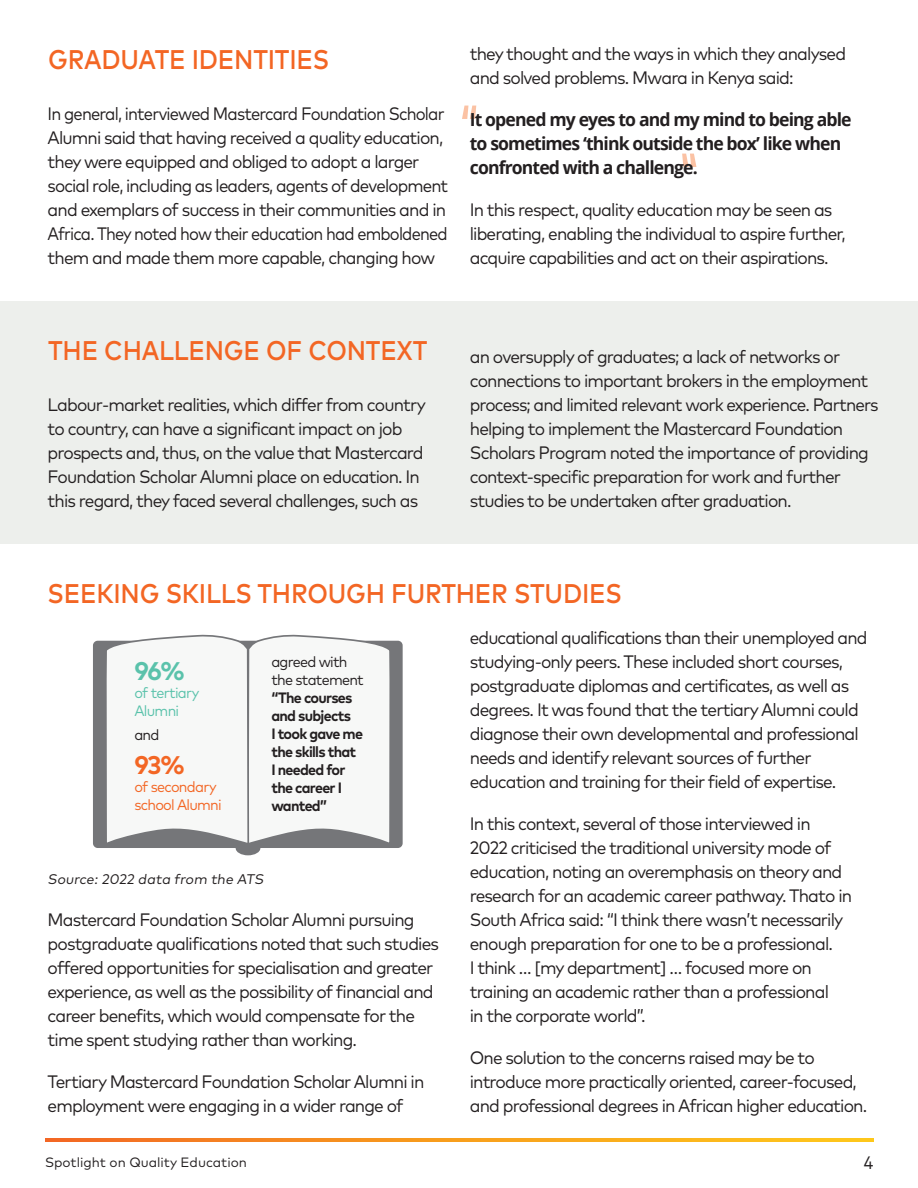
<style>
.page{position:relative;width:918px;height:1188px;background:#fff}
.page>*{position:absolute;margin:0;border:0;box-sizing:border-box;transform-origin:0 0}
.t1{font:500 27px "Mark Pro";letter-spacing:-.01em;color:#f36624;scale:.9 1}
.t2{font:700 25.5px "Mark Pro";color:#5ac2ab;scale:.96 1}
.t3{font:700 25.5px "Mark Pro";color:#f36624;scale:.96 1}
.t4{font:18px/24px "Mark Pro";letter-spacing:-.05em;color:#231f20;scale:.96 1}
.t5{font:18px/24px "Mark Pro";letter-spacing:-.05em;color:#231f20;scale:.92 1}
.t6{font:18px/24px "Mark Pro";letter-spacing:-.05em;color:#231f20;scale:.95 1}
.t7{font:700 18px/24px "Open Sans";letter-spacing:-.05em;color:#231f20}
.t8{font:18px "Mark Pro";letter-spacing:-.05em;color:#231f20;scale:.93 1}
.t9{font:700 15px/18px "Mark Pro";letter-spacing:-.05em;color:#231f20;scale:.96 1}
.t10{font:15px/18px "Mark Pro";letter-spacing:-.05em;color:#231f20;scale:.96 1}
.t11{font:15px/18px "Mark Pro";letter-spacing:-.05em;color:#f36624;scale:.96 1}
.t12{font:15px/18px "Mark Pro";letter-spacing:-.05em;color:#5ac2ab;scale:.96 1}
.t13{font:13.95px "Mark Pro";color:#231f20}
.t14{font:13.5px "Mark Pro";color:#231f20}
</style>
<div class="page">
<svg style="left:462px;top:106px;width:14px;height:13px"></svg>
<svg style="left:682px;top:154px;width:14px;height:13px"></svg>
<div style="left:93px;top:641px;width:310px;height:207px;background:#757679;border-radius:5px"></div>
<div style="left:0;top:301px;width:918px;height:243px;background:#edefec"></div>
<svg style="left:250px;top:635px;width:141px;height:208px;background:#eeefee"></svg>
<svg style="left:104px;top:635px;width:146px;height:507px"></svg>
<svg style="left:45px;top:1138px;width:828px;height:3px;background:#f89b1e"></svg>
<h1 class="t1" style="left:48px;top:39px;width:314px">GRADUATE IDENTITIES</h1>
<p class="t5" style="left:48px;top:101px;width:437px">In general, interviewed Mastercard Foundation Scholar Alumni said that having received a quality education, they were equipped and obliged to adopt a larger social role, including as leaders, agents of development and exemplars of success in their communities and in Africa. They noted how their education had emboldened them and made them more capable, changing how</p>
<p class="t4" style="left:470px;top:41px;width:393px">they thought and the ways in which they analysed and solved problems. Mwara in Kenya said:</p>
<p class="t7" style="left:470px;top:107px;width:383px">It opened my eyes to and my mind to being able to sometimes ‘think outside the box’ like when confronted with a challenge.</p>
<p class="t4" style="left:470px;top:197px;width:393px">In this respect, quality education may be seen as liberating, enabling the individual to aspire further, acquire capabilities and act on their aspirations.</p>
<h1 class="t1" style="left:48px;top:330px;width:423px">THE CHALLENGE OF CONTEXT</h1>
<p class="t4" style="left:48px;top:391px;width:396px">Labour-market realities, which differ from country to country, can have a significant impact on job prospects and, thus, on the value that Mastercard Foundation Scholar Alumni place on education. In this regard, they faced several challenges, such as</p>
<p class="t4" style="left:470px;top:344px;width:427px">an oversupply of graduates; a lack of networks or connections to important brokers in the employment process; and limited relevant work experience. Partners helping to implement the Mastercard Foundation Scholars Program noted the importance of providing context-specific preparation for work and further studies to be undertaken after graduation.</p>
<h1 class="t1" style="left:48px;top:573px;width:640px">SEEKING SKILLS THROUGH FURTHER STUDIES</h1>
<h2 class="t2" style="left:134px;top:651px;width:54px">96%</h2>
<p class="t12" style="left:134px;top:682px;width:69px">of tertiary<br>Alumni</p>
<p class="t10" style="left:134px;top:725px;width:28px">and</p>
<h2 class="t3" style="left:134px;top:746px;width:54px">93%</h2>
<p class="t11" style="left:134px;top:777px;width:93px">of secondary school Alumni</p>
<p class="t10" style="left:271px;top:652px;width:98px">agreed with the statement</p>
<p class="t9" style="left:271px;top:688px;width:97px">“The courses and subjects<br>I took gave me the skills that<br>I needed for the career I wanted”</p>
<p class="t13" style="left:48px;top:868px;width:220px">Source: 2022 data from the ATS</p>
<p class="t4" style="left:48px;top:906px;width:409px">Mastercard Foundation Scholar Alumni pursuing postgraduate qualifications noted that such studies offered opportunities for specialisation and greater experience, as well as the possibility of financial and career benefits, which would compensate for the time spent studying rather than working.</p>
<p class="t4" style="left:48px;top:1068px;width:394px">Tertiary Mastercard Foundation Scholar Alumni in employment were engaging in a wider range of</p>
<p class="t6" style="left:470px;top:624px;width:420px">educational qualifications than their unemployed and studying-only peers. These included short courses, postgraduate diplomas and certificates, as well as degrees. It was found that the tertiary Alumni could diagnose their own developmental and professional needs and identify relevant sources of further education and training for their field of expertise.</p>
<p class="t4" style="left:470px;top:810px;width:400px">In this context, several of those interviewed in 2022 criticised the traditional university mode of education, noting an overemphasis on theory and research for an academic career pathway. Thato in South Africa said: “I think there wasn’t necessarily enough preparation for one to be a professional.<br>I think … [my department] … focused more on training an academic rather than a professional<br>in the corporate world”.</p>
<p class="t4" style="left:470px;top:1044px;width:415px">One solution to the concerns raised may be to introduce more practically oriented, career-focused, and professional degrees in African higher education.</p>
<p class="t14" style="left:45px;top:1153px;width:203px">Spotlight on Quality Education</p>
<p class="t8" style="left:864px;top:1149px;width:12px">4</p>
</div>
